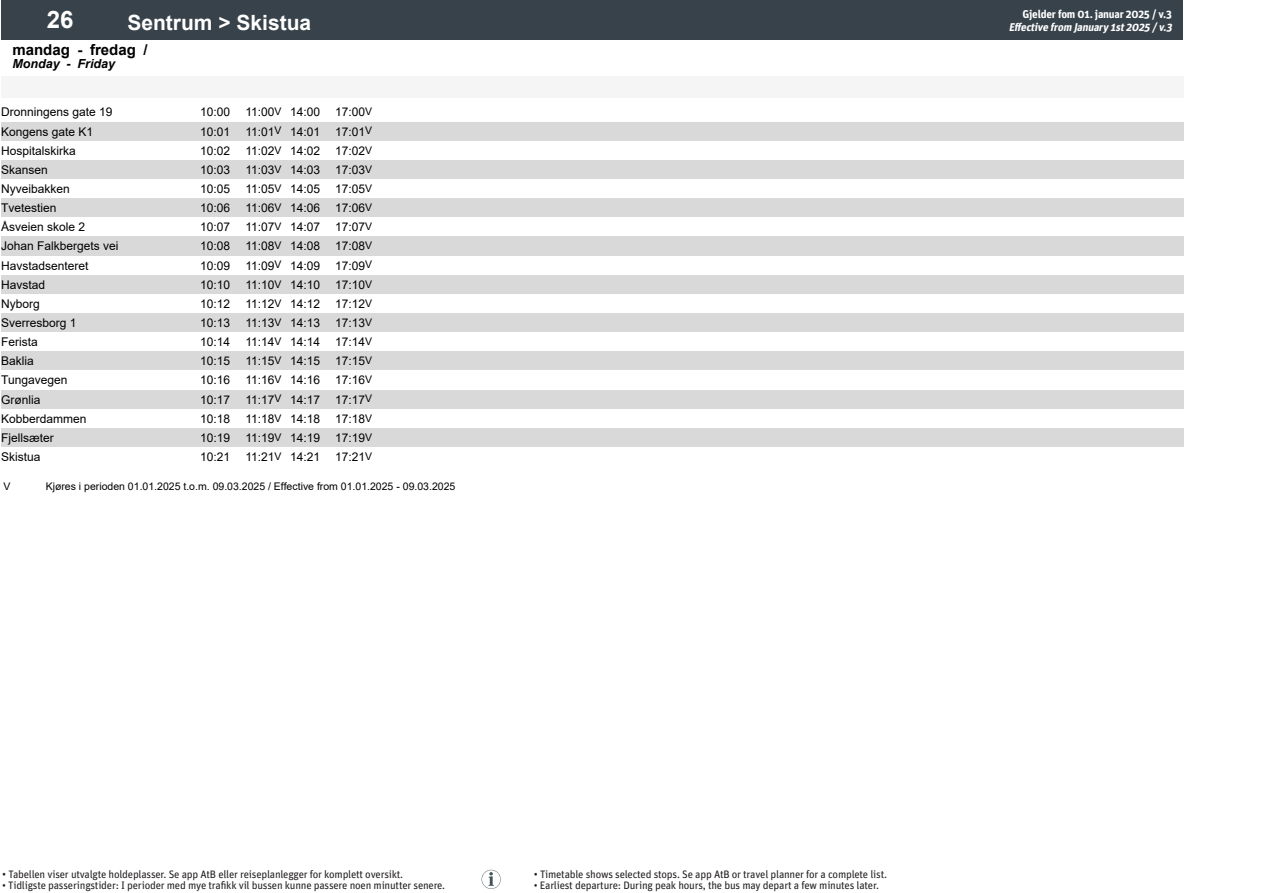
<style>
.page{position:relative;width:1263px;height:893px;background:#fff}
.page>*{position:absolute;margin:0;border:0;box-sizing:border-box;transform-origin:0 0}
.t1{font:700 24px "Arial";color:#fff}
.t2{font:700 21px "Arial";color:#fff}
.t3{font:700 15px "Arial";color:#000}
.t4{font:italic 700 12.45px "Arial";color:#000}
.t5{font:12px "Arial";color:#000}
.t6{font:italic 700 11.25px "Unit Pro";color:#fff}
.t7{font:700 11.25px "Unit Pro";letter-spacing:-.02em;color:#fff}
.t8{font:10.8px "Unit Pro";letter-spacing:-.02em;color:#231f20}
.t9{font:10.5px "Arial";color:#000}
.s1{font-size:10.5px}
.s2{font-size:11.25px}
</style>
<div class="page">
<div style="left:1px;top:76px;width:191px;height:21px;background:#f5f5f5"></div>
<div style="left:192px;top:76px;width:46px;height:21px;background:#f5f5f5"></div>
<div style="left:238px;top:76px;width:45px;height:21px;background:#f5f5f5"></div>
<div style="left:283px;top:76px;width:45px;height:21px;background:#f5f5f5"></div>
<div style="left:328px;top:76px;width:45px;height:21px;background:#f5f5f5"></div>
<div style="left:373px;top:76px;width:45px;height:21px;background:#f5f5f5"></div>
<div style="left:418px;top:76px;width:45px;height:21px;background:#f5f5f5"></div>
<div style="left:463px;top:76px;width:45px;height:21px;background:#f5f5f5"></div>
<div style="left:508px;top:76px;width:45px;height:21px;background:#f5f5f5"></div>
<div style="left:553px;top:76px;width:45px;height:21px;background:#f5f5f5"></div>
<div style="left:598px;top:76px;width:45px;height:21px;background:#f5f5f5"></div>
<div style="left:643px;top:76px;width:45px;height:21px;background:#f5f5f5"></div>
<div style="left:688px;top:76px;width:45px;height:21px;background:#f5f5f5"></div>
<div style="left:733px;top:76px;width:45px;height:21px;background:#f5f5f5"></div>
<div style="left:778px;top:76px;width:45px;height:21px;background:#f5f5f5"></div>
<div style="left:823px;top:76px;width:45px;height:21px;background:#f5f5f5"></div>
<div style="left:868px;top:76px;width:45px;height:21px;background:#f5f5f5"></div>
<div style="left:913px;top:76px;width:45px;height:21px;background:#f5f5f5"></div>
<div style="left:958px;top:76px;width:45px;height:21px;background:#f5f5f5"></div>
<div style="left:1003px;top:76px;width:45px;height:21px;background:#f5f5f5"></div>
<div style="left:1048px;top:76px;width:45px;height:21px;background:#f5f5f5"></div>
<div style="left:1093px;top:76px;width:45px;height:21px;background:#f5f5f5"></div>
<div style="left:1138px;top:76px;width:45px;height:21px;background:#f5f5f5"></div>
<div style="left:1px;top:0;width:118px;height:40px;background:#37424a"></div>
<div style="left:119px;top:0;width:1064px;height:40px;background:#37424a"></div>
<div style="left:1px;top:122px;width:1182px;height:19px;background:#d9d9d9"></div>
<div style="left:1px;top:160px;width:1182px;height:19px;background:#d9d9d9"></div>
<div style="left:1px;top:199px;width:1182px;height:19px;background:#d9d9d9"></div>
<div style="left:1px;top:237px;width:1182px;height:19px;background:#d9d9d9"></div>
<div style="left:1px;top:275px;width:1182px;height:19px;background:#d9d9d9"></div>
<div style="left:1px;top:313px;width:1182px;height:20px;background:#d9d9d9"></div>
<div style="left:1px;top:352px;width:1182px;height:19px;background:#d9d9d9"></div>
<div style="left:1px;top:390px;width:1182px;height:19px;background:#d9d9d9"></div>
<div style="left:1px;top:428px;width:1182px;height:19px;background:#d9d9d9"></div>
<svg style="left:482px;top:870px;width:19px;height:19px"></svg>
<p class="t1" style="left:47px;top:2px;width:28px">26</p>
<p class="t2" style="left:127px;top:8px;width:185px">Sentrum &gt; Skistua</p>
<p class="t3" style="left:12px;top:39px;width:137px">mandag - fredag /</p>
<p class="t4" style="left:12px;top:55px;width:104px">Monday - Friday</p>
<p class="t5" style="left:1px;top:104px;width:113px">Dronningens gate 19</p>
<p class="t5" style="left:200px;top:104px;width:32px">10:00</p>
<p class="t5" style="left:245px;top:104px;width:76px">11:00<span class="s1">V</span> 14:00</p>
<p class="t5" style="left:335px;top:104px;width:39px">17:00<span class="s1">V</span></p>
<p class="t5" style="left:1px;top:123px;width:94px">Kongens gate K1</p>
<p class="t5" style="left:200px;top:123px;width:32px">10:01</p>
<p class="t5" style="left:245px;top:123px;width:76px">11:01<span class="s1">V</span> 14:01</p>
<p class="t5" style="left:335px;top:123px;width:39px">17:01<span class="s1">V</span></p>
<p class="t5" style="left:1px;top:142px;width:76px">Hospitalskirka</p>
<p class="t5" style="left:200px;top:142px;width:32px">10:02</p>
<p class="t5" style="left:245px;top:142px;width:76px">11:02<span class="s1">V</span> 14:02</p>
<p class="t5" style="left:335px;top:142px;width:39px">17:02<span class="s1">V</span></p>
<p class="t5" style="left:1px;top:161px;width:48px">Skansen</p>
<p class="t5" style="left:200px;top:161px;width:32px">10:03</p>
<p class="t5" style="left:245px;top:161px;width:76px">11:03<span class="s1">V</span> 14:03</p>
<p class="t5" style="left:335px;top:161px;width:39px">17:03<span class="s1">V</span></p>
<p class="t5" style="left:1px;top:180px;width:70px">Nyveibakken</p>
<p class="t5" style="left:200px;top:180px;width:32px">10:05</p>
<p class="t5" style="left:245px;top:180px;width:76px">11:05<span class="s1">V</span> 14:05</p>
<p class="t5" style="left:335px;top:180px;width:39px">17:05<span class="s1">V</span></p>
<p class="t5" style="left:1px;top:200px;width:57px">Tvetestien</p>
<p class="t5" style="left:200px;top:200px;width:32px">10:06</p>
<p class="t5" style="left:245px;top:200px;width:76px">11:06<span class="s1">V</span> 14:06</p>
<p class="t5" style="left:335px;top:200px;width:39px">17:06<span class="s1">V</span></p>
<p class="t5" style="left:1px;top:219px;width:86px">Åsveien skole 2</p>
<p class="t5" style="left:200px;top:219px;width:32px">10:07</p>
<p class="t5" style="left:245px;top:219px;width:76px">11:07<span class="s1">V</span> 14:07</p>
<p class="t5" style="left:335px;top:219px;width:39px">17:07<span class="s1">V</span></p>
<p class="t5" style="left:1px;top:238px;width:119px">Johan Falkbergets vei</p>
<p class="t5" style="left:200px;top:238px;width:32px">10:08</p>
<p class="t5" style="left:245px;top:238px;width:76px">11:08<span class="s1">V</span> 14:08</p>
<p class="t5" style="left:335px;top:238px;width:39px">17:08<span class="s1">V</span></p>
<p class="t5" style="left:1px;top:257px;width:89px">Havstadsenteret</p>
<p class="t5" style="left:200px;top:257px;width:32px">10:09</p>
<p class="t5" style="left:245px;top:257px;width:76px">11:09<span class="s1">V</span> 14:09</p>
<p class="t5" style="left:335px;top:257px;width:39px">17:09<span class="s1">V</span></p>
<p class="t5" style="left:1px;top:276px;width:46px">Havstad</p>
<p class="t5" style="left:200px;top:276px;width:32px">10:10</p>
<p class="t5" style="left:245px;top:276px;width:76px">11:10<span class="s1">V</span> 14:10</p>
<p class="t5" style="left:335px;top:276px;width:39px">17:10<span class="s1">V</span></p>
<p class="t5" style="left:1px;top:295px;width:40px">Nyborg</p>
<p class="t5" style="left:200px;top:295px;width:32px">10:12</p>
<p class="t5" style="left:245px;top:295px;width:76px">11:12<span class="s1">V</span> 14:12</p>
<p class="t5" style="left:335px;top:295px;width:39px">17:12<span class="s1">V</span></p>
<p class="t5" style="left:1px;top:314px;width:77px">Sverresborg 1</p>
<p class="t5" style="left:200px;top:314px;width:32px">10:13</p>
<p class="t5" style="left:245px;top:314px;width:76px">11:13<span class="s1">V</span> 14:13</p>
<p class="t5" style="left:335px;top:314px;width:39px">17:13<span class="s1">V</span></p>
<p class="t5" style="left:1px;top:334px;width:38px">Ferista</p>
<p class="t5" style="left:200px;top:334px;width:32px">10:14</p>
<p class="t5" style="left:245px;top:334px;width:76px">11:14<span class="s1">V</span> 14:14</p>
<p class="t5" style="left:335px;top:334px;width:39px">17:14<span class="s1">V</span></p>
<p class="t5" style="left:1px;top:353px;width:34px">Baklia</p>
<p class="t5" style="left:200px;top:353px;width:32px">10:15</p>
<p class="t5" style="left:245px;top:353px;width:76px">11:15<span class="s1">V</span> 14:15</p>
<p class="t5" style="left:335px;top:353px;width:39px">17:15<span class="s1">V</span></p>
<p class="t5" style="left:1px;top:372px;width:68px">Tungavegen</p>
<p class="t5" style="left:200px;top:372px;width:32px">10:16</p>
<p class="t5" style="left:245px;top:372px;width:76px">11:16<span class="s1">V</span> 14:16</p>
<p class="t5" style="left:335px;top:372px;width:39px">17:16<span class="s1">V</span></p>
<p class="t5" style="left:1px;top:391px;width:41px">Grønlia</p>
<p class="t5" style="left:200px;top:391px;width:32px">10:17</p>
<p class="t5" style="left:245px;top:391px;width:76px">11:17<span class="s1">V</span> 14:17</p>
<p class="t5" style="left:335px;top:391px;width:39px">17:17<span class="s1">V</span></p>
<p class="t5" style="left:1px;top:410px;width:87px">Kobberdammen</p>
<p class="t5" style="left:200px;top:410px;width:32px">10:18</p>
<p class="t5" style="left:245px;top:410px;width:76px">11:18<span class="s1">V</span> 14:18</p>
<p class="t5" style="left:335px;top:410px;width:39px">17:18<span class="s1">V</span></p>
<p class="t5" style="left:1px;top:429px;width:54px">Fjellsæter</p>
<p class="t5" style="left:200px;top:429px;width:32px">10:19</p>
<p class="t5" style="left:245px;top:429px;width:76px">11:19<span class="s1">V</span> 14:19</p>
<p class="t5" style="left:335px;top:429px;width:39px">17:19<span class="s1">V</span></p>
<p class="t5" style="left:1px;top:448px;width:41px">Skistua</p>
<p class="t5" style="left:200px;top:448px;width:32px">10:21</p>
<p class="t5" style="left:245px;top:448px;width:76px">11:21<span class="s1">V</span> 14:21</p>
<p class="t5" style="left:335px;top:448px;width:39px">17:21<span class="s1">V</span></p>
<p class="t9" style="left:3px;top:479px;width:9px">V</p>
<p class="t9" style="left:46px;top:479px;width:411px">Kjøres i perioden 01.01.2025 t.o.m. 09.03.2025 / Effective from 01.01.2025 - 09.03.2025</p>
<p class="t7" style="left:1022px;top:6px;width:151px">Gjelder fom 01. januar 2025 / v.3</p>
<p class="t6" style="left:1009px;top:19px;width:167px">Effective from January1st2025 /v.3</p>
<p class="t8" style="left:2px;top:866px;width:403px"><span class="s2">•</span> Tabellen viser utvalgte holdeplasser. Se app AtB eller reiseplanlegger for komplett oversikt.</p>
<p class="t8" style="left:2px;top:878px;width:445px">• Tidligste passeringstider: I perioder med mye trafikk vil bussen kunne passere noen minutter senere.</p>
<p class="t8" style="left:534px;top:866px;width:355px"><span class="s2">•</span> Timetable shows selected stops. Se app AtB or travel planner for a complete list.</p>
<p class="t8" style="left:534px;top:878px;width:347px">• Earliest departure: During peak hours, the bus may depart a few minutes later.</p>
</div>
